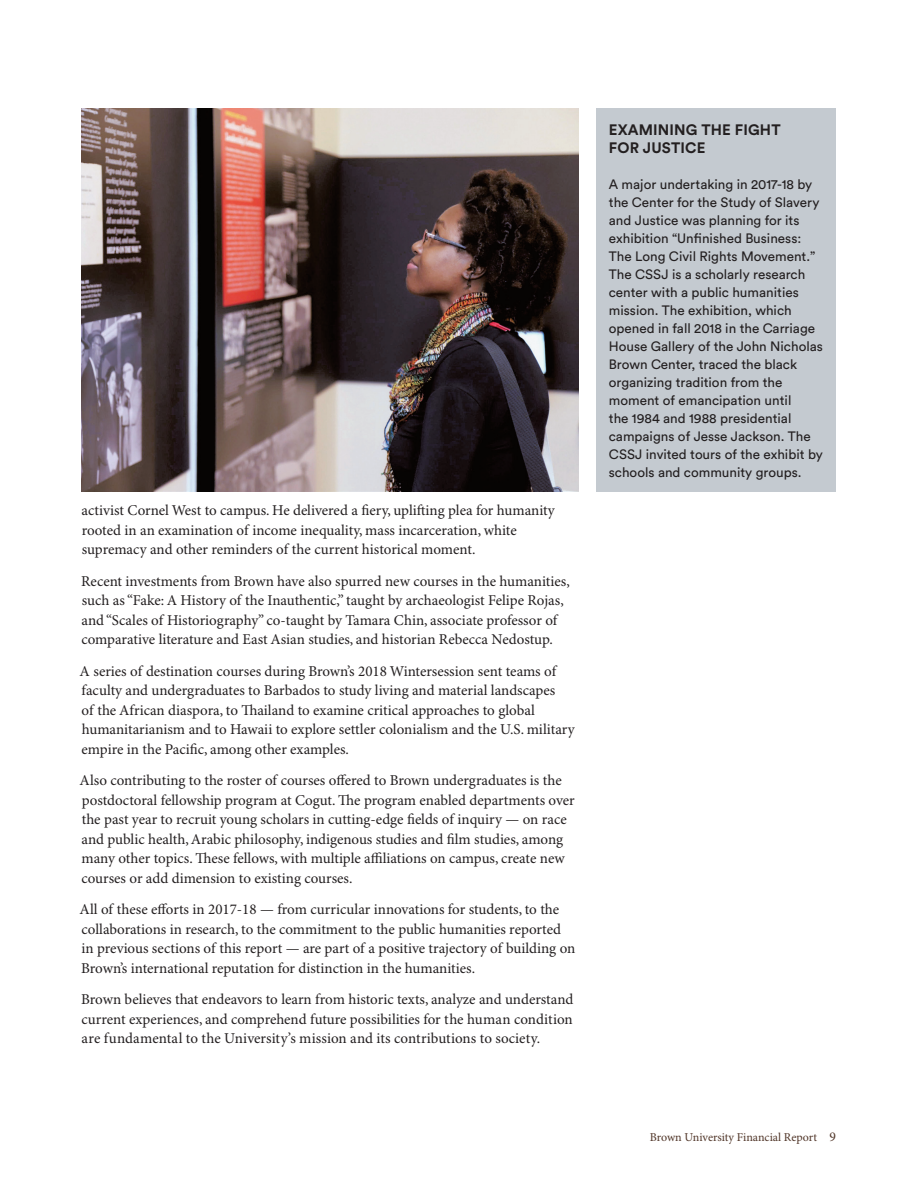
<style>
.page{position:relative;width:918px;height:1188px;background:#fff}
.page>*{position:absolute;margin:0;border:0;box-sizing:border-box;transform-origin:0 0}
.t1{font:15px/19.5px "Minion Pro";color:#231f20}
.t2{font:700 15px/18px "Circular Std";letter-spacing:.01em;color:#231f20}
.t3{font:13.5px/18px "Circular Std";color:#231f20}
.t4{font:12px "Minion Pro";color:#503528}
.s1{font-size:13.5px}
</style>
<div class="page">
<img style="left:81px;top:108px;width:497px;height:383px">
<div style="left:596px;top:108px;width:240px;height:383px;background:#c4cad0"></div>
<p class="t1" style="left:82px;top:501px;width:475px">activist Cornel West to campus. He delivered a fiery, uplifting plea for humanity rooted in an examination of income inequality, mass incarceration, white supremacy and other reminders of the current historical moment.</p>
<p class="t1" style="left:81px;top:572px;width:490px">Recent investments from Brown have also spurred new courses in the humanities, such as “Fake: A History of the Inauthentic,” taught by archaeologist Felipe Rojas, and “Scales of Historiography” co-taught by Tamara Chin, associate professor of comparative literature and East Asian studies, and historian Rebecca Nedostup.</p>
<p class="t1" style="left:80px;top:662px;width:497px">A series of destination courses during Brown’s 2018 Wintersession sent teams of faculty and undergraduates to Barbados to study living and material landscapes<br>of the African diaspora, to Thailand to examine critical approaches to global humanitarianism and to Hawaii to explore settler colonialism and the U.S. military empire in the Pacific, among other examples.</p>
<p class="t1" style="left:80px;top:771px;width:497px">Also contributing to the roster of courses offered to Brown undergraduates is the postdoctoral fellowship program at Cogut. The program enabled departments over the past year to recruit young scholars in cutting-edge fields of inquiry — on race and public health, Arabic philosophy, indigenous studies and film studies, among many other topics. These fellows, with multiple affiliations on campus, create new courses or add dimension to existing courses.</p>
<p class="t1" style="left:80px;top:900px;width:497px">All of these efforts in 2017-18 — from curricular innovations for students, to the collaborations in research, to the commitment to the public humanities reported<br>in previous sections of this report — are part of a positive trajectory of building on Brown’s international reputation for distinction in the humanities.</p>
<p class="t1" style="left:81px;top:990px;width:494px;text-align:justify">Brown believes that endeavors to learn from historic texts, analyze and understand current experiences, and comprehend future possibilities for the human condition are fundamental to the University’s mission and its contributions to society.</p>
<p class="t2" style="left:609px;top:121px;width:173px">EXAMINING THE FIGHT<br>FOR JUSTICE</p>
<p class="t3" style="left:609px;top:175px;width:216px">A major undertaking in 2017-18 by the Center for the Study of Slavery and Justice was planning for its exhibition “Unfinished Business:<br>The Long Civil Rights Movement.”<br>The CSSJ is a scholarly research center with a public humanities mission. The exhibition, which opened in fall 2018 in the Carriage<br>House Gallery of the John Nicholas<br>Brown Center, traced the black organizing tradition from the moment of emancipation until<br>the 1984 and 1988 presidential campaigns of Jesse Jackson. The<br>CSSJ invited tours of the exhibit by schools and community groups.</p>
<p class="t4" style="left:650px;top:1130px;width:188px">Brown University Financial Report <span class="s1">9</span></p>
</div>
